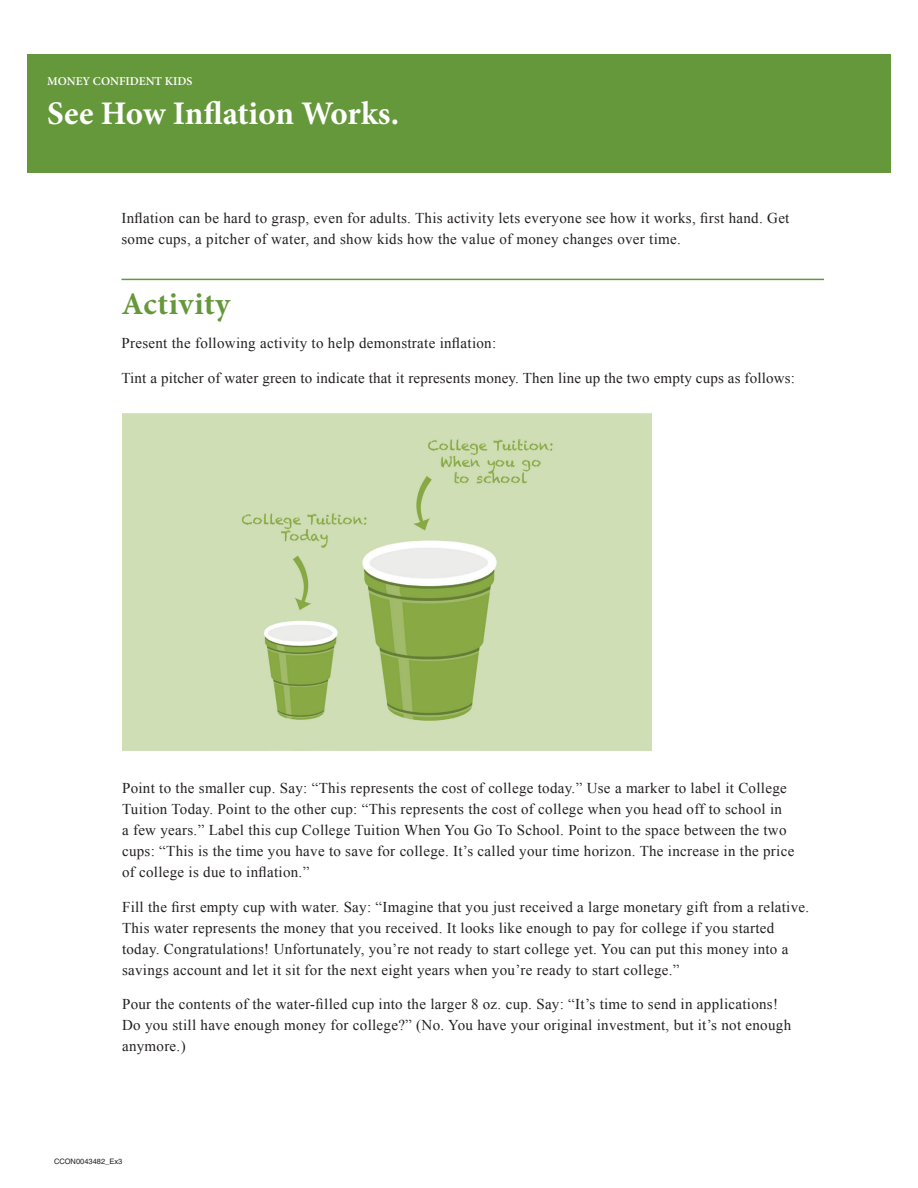
<style>
.page{position:relative;width:918px;height:1188px;background:#fff}
.page>*{position:absolute;margin:0;border:0;box-sizing:border-box;transform-origin:0 0}
.t1{font:700 33px "Minion Pro";letter-spacing:-.005em;color:#fff}
.t2{font:700 31.5px "Minion Pro";letter-spacing:.015em;color:#65973b}
.t3{font:15px/21px "Times New Roman";letter-spacing:.02em;color:#231f20}
.t4{font:600 12px "Minion Pro";color:#fff}
.t5{font:7.5px "Helvetica LT Std";color:#231f20}
</style>
<div class="page">
<div style="left:27px;top:54px;width:864px;height:119px;background:#65973b"></div>
<hr style="left:122px;top:279px;width:702px;height:1px;background:#65973b">
<img style="left:122px;top:413px;width:529px;height:337px">
<p class="t4" style="left:47px;top:74px;width:147px">MONEY CONFIDENT KIDS</p>
<h1 class="t1" style="left:47px;top:94px;width:353px">See How Inflation Works.</h1>
<p class="t3" style="left:122px;top:207px;width:669px">Inflation can be hard to grasp, even for adults. This activity lets everyone see how it works, first hand. Get some cups, a pitcher of water, and show kids how the value of money changes over time.</p>
<h2 class="t2" style="left:122px;top:285px;width:110px">Activity</h2>
<p class="t3" style="left:122px;top:333px;width:376px">Present the following activity to help demonstrate inflation:</p>
<p class="t3" style="left:122px;top:367px;width:675px">Tint a pitcher of water green to indicate that it represents money. Then line up the two empty cups as follows:</p>
<p class="t3" style="left:122px;top:777px;width:674px">Point to the smaller cup. Say: “This represents the cost of college today.” Use a marker to label it College Tuition Today. Point to the other cup: “This represents the cost of college when you head off to school in<br>a few years.” Label this cup College Tuition When You Go To School. Point to the space between the two cups: “This is the time you have to save for college. It’s called your time horizon. The increase in the price of college is due to inflation.”</p>
<p class="t3" style="left:122px;top:896px;width:689px">Fill the first empty cup with water. Say: “Imagine that you just received a large monetary gift from a relative.<br>This water represents the money that you received. It looks like enough to pay for college if you started today. Congratulations! Unfortunately, you’re not ready to start college yet. You can put this money into a savings account and let it sit for the next eight years when you’re ready to start college.”</p>
<p class="t3" style="left:122px;top:993px;width:671px">Pour the contents of the water-filled cup into the larger 8 oz. cup. Say: “It’s time to send in applications!<br>Do you still have enough money for college?” (No. You have your original investment, but it’s not enough anymore.)</p>
<p class="t5" style="left:54px;top:1157px;width:70px">CCON0043482_Ex3</p>
</div>
